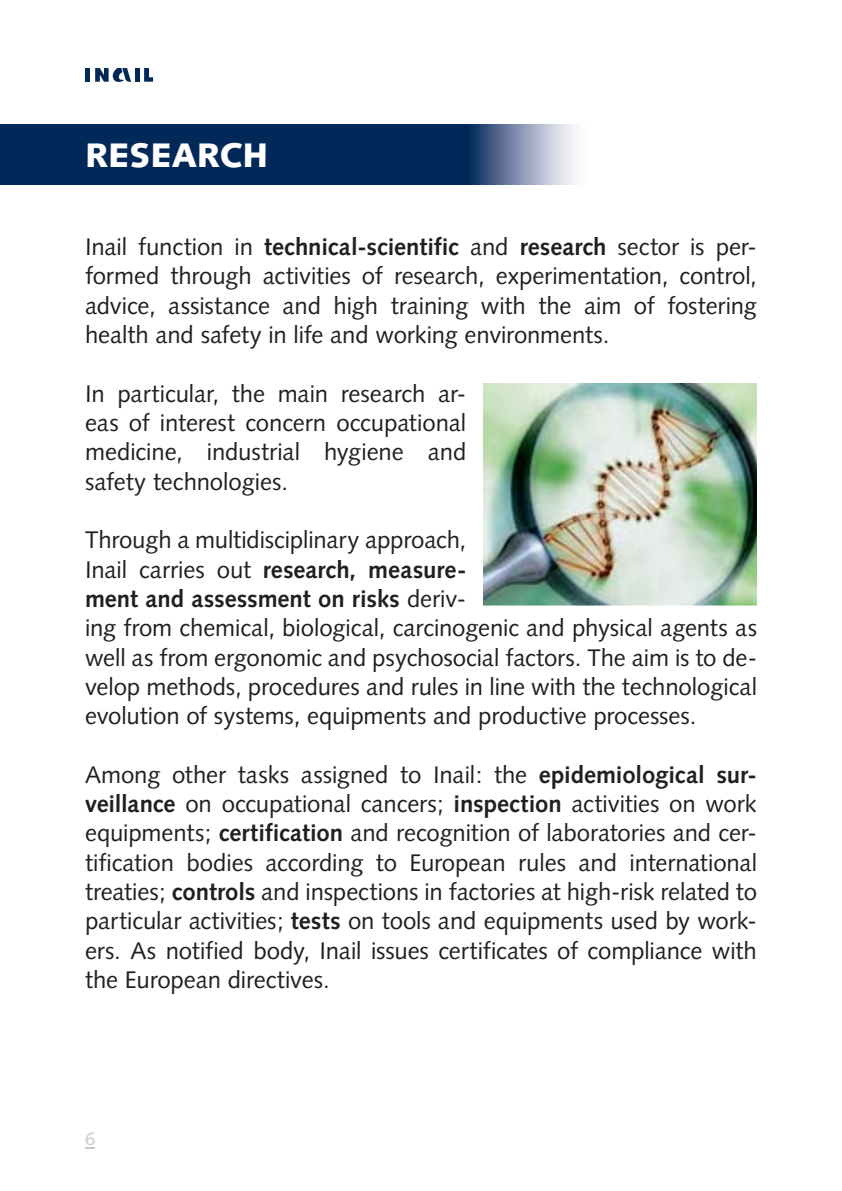
<style>
.page{position:relative;width:842px;height:1191px;background:#fff}
.page>*{position:absolute;margin:0;border:0;box-sizing:border-box;transform-origin:0 0}
.t1{font:34px "Syntax HAIAAF";color:#fff}
.t2{font:24px/29.2px "Syntax HAIAAE";letter-spacing:-.005em;color:#231f20;text-align:justify}
.t3{font:24px/29.2px "Synta HAIAAD";color:#231f20}
.t4{font:18px "Syntax HAIAAE";color:#c7c8ca}
.s1{font-family:"Synta HAIAAD"}
.s2{font-family:"Syntax HAIAAE"}
</style>
<div class="page">
<div style="left:85px;top:68px;width:5px;height:14px;background:#002858"></div>
<hr style="left:135px;top:68px;width:4px;height:14px;background:#002858">
<svg style="left:144px;top:68px;width:9px;height:14px"></svg>
<svg style="left:95px;top:68px;width:36px;height:14px"></svg>
<img style="left:0;top:125px;width:575px;height:59px">
<img style="left:483px;top:383px;width:274px;height:223px">
<h1 class="t1" style="left:85px;top:142px;width:185px">RESEARCH</h1>
<p class="t2" style="left:85px;top:234px;width:673px">Inail function in <span class="s1">technical-scientific</span> and <span class="s1">research</span> sector is per&shy;formed through activities of research, experimentation, control, advice, assistance and high training with the aim of fostering health and safety in life and working environments.</p>
<p class="t2" style="left:85px;top:381px;width:383px">In particular, the main research ar&shy;eas of interest concern occupational medicine, industrial hygiene and safety technologies.</p>
<p class="t2" style="left:85px;top:527px;width:383px">Through a multidisciplinary approach,</p>
<p class="t3" style="left:85px;top:557px;width:383px"><span class="s2">Inail carries out</span> research, measure&shy;ment and assessment on risks <span class="s2">deriv-</span></p>
<p class="t2" style="left:85px;top:615px;width:673px">ing from chemical, biological, carcinogenic and physical agents as well as from ergonomic and psychosocial factors. The aim is to de&shy;velop methods, procedures and rules in line with the technological evolution of systems, equipments and productive processes.</p>
<p class="t2" style="left:85px;top:762px;width:673px">Among other tasks assigned to Inail: the <span class="s1">epidemiological sur&shy;veillance</span> on occupational cancers; <span class="s1">inspection</span> activities on work equipments; <span class="s1">certification</span> and recognition of laboratories and cer&shy;tification bodies according to European rules and international treaties; <span class="s1">controls</span> and inspections in factories at high-risk related to particular activities; <span class="s1">tests</span> on tools and equipments used by work&shy;ers. As notified body, Inail issues certificates of compliance with the European directives.</p>
<p class="t4" style="left:85px;top:1132px;width:12px">6</p>
</div>
